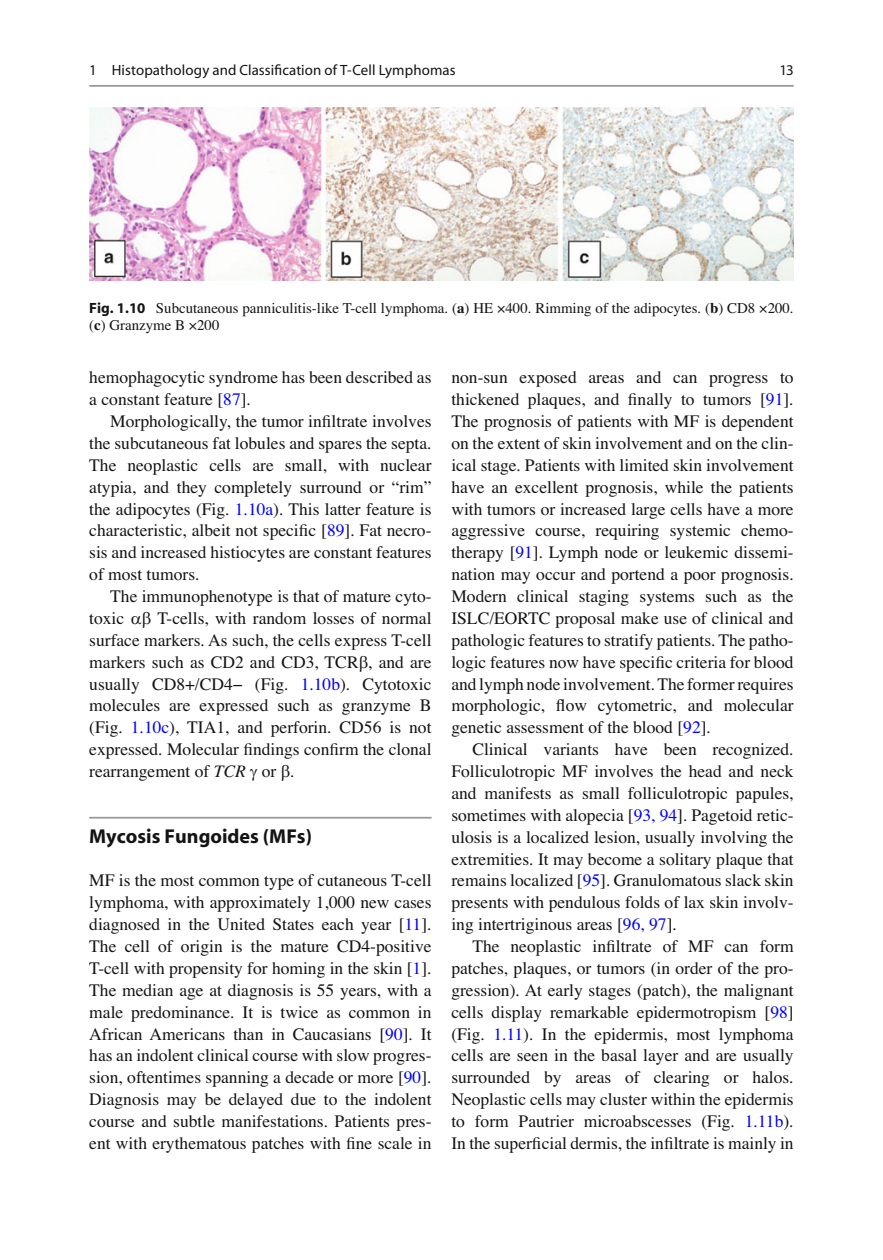
<style>
.page{position:relative;width:883px;height:1260px;background:#fff}
.page>*{position:absolute;margin:0;border:0;box-sizing:border-box;transform-origin:0 0}
.t1{font:700 20.12px "Myriad";color:#131413}
.t2{font:17.5px/21.9px "Times";color:#131413;text-align:justify}
.t3{font:14.88px/17.5px "Times";color:#131413}
.t4{font:14.88px "Myriad";letter-spacing:.005em;color:#131413}
.s1{font-family:"Myriad";font-weight:700}
.s2{font-weight:700}
.s3{color:#00f}
.s4{font-style:italic}
</style>
<div class="page">
<hr style="left:89px;top:85px;width:705px;height:2px;background:#989898">
<hr style="left:89px;top:817px;width:343px;height:2px;background:#989898">
<img style="left:89px;top:107px;width:705px;height:174px">
<p class="t4" style="left:89px;top:64px;width:368px">1 Histopathology and Classi fi cation of T-Cell Lymphomas</p>
<p class="t4" style="left:779px;top:64px;width:16px">13</p>
<p class="t3" style="left:89px;top:300px;width:706px"><span class="s1">Fig. 1.10</span> Subcutaneous panniculitis-like T-cell lymphoma. ( <span class="s2">a</span> ) HE ×400. Rimming of the adipocytes. ( <span class="s2">b</span> ) CD8 ×200. ( <span class="s2">c</span> ) Granzyme B ×200</p>
<p class="t2" style="left:89px;top:368px;width:344px">hemophagocytic syndrome has been described as a constant feature [ <span class="s3">87</span> ] .</p>
<p class="t2" style="left:89px;top:412px;width:344px;text-indent:21px">Morphologically, the tumor in fi ltrate involves the subcutaneous fat lobules and spares the septa.<br>The neoplastic cells are small, with nuclear atypia, and they completely surround or “rim” the adipocytes (Fig. <span class="s3">1.10a</span> ). This latter feature is characteristic, albeit not speci fi c [ <span class="s3">89</span> ] . Fat necro&shy;sis and increased histiocytes are constant features of most tumors.</p>
<p class="t2" style="left:89px;top:587px;width:344px;text-indent:21px">The immunophenotype is that of mature cyto&shy;toxic</p>
<p class="t2" style="left:89px;top:609px;width:344px;text-indent:68px">T-cells, with random losses of normal surface markers. As such, the cells express T-cell markers such as CD2 and CD3, TCR , and are usually CD8+/CD4− (Fig. <span class="s3">1.10b</span> ). Cytotoxic molecules are expressed such as granzyme B (Fig. <span class="s3">1.10c</span> ), TIA1, and perforin. CD56 is not expressed. Molecular fi ndings con fi rm the clonal rearrangement of <span class="s4">TCR</span> or .</p>
<p class="t1" style="left:89px;top:828px;width:224px">Mycosis Fungoides (MFs)</p>
<p class="t2" style="left:89px;top:871px;width:344px">MF is the most common type of cutaneous T-cell lymphoma, with approximately 1,000 new cases diagnosed in the United States each year [ <span class="s3">11</span> ] .<br>The cell of origin is the mature CD4-positive T-cell with propensity for homing in the skin [ <span class="s3">1</span> ] .<br>The median age at diagnosis is 55 years, with a male predominance. It is twice as common in African Americans than in Caucasians [ <span class="s3">90</span> ] . It has an indolent clinical course with slow progres&shy;sion, oftentimes spanning a decade or more [ <span class="s3">90</span> ] .<br>Diagnosis may be delayed due to the indolent course and subtle manifestations. Patients pres&shy;ent with erythematous patches with fi ne scale in</p>
<p class="t2" style="left:451px;top:368px;width:344px">non-sun exposed areas and can progress to thickened plaques, and fi nally to tumors [ <span class="s3">91</span> ] .<br>The prognosis of patients with MF is dependent on the extent of skin involvement and on the clin&shy;ical stage. Patients with limited skin involvement have an excellent prognosis, while the patients with tumors or increased large cells have a more aggressive course, requiring systemic chemo&shy;therapy [ <span class="s3">91</span> ] . Lymph node or leukemic dissemi&shy;nation may occur and portend a poor prognosis.<br>Modern clinical staging systems such as the ISLC/EORTC proposal make use of clinical and pathologic features to stratify patients. The patho&shy;logic features now have speci fi c criteria for blood and lymph node involvement. The former requires morphologic, fl ow cytometric, and molecular genetic assessment of the blood [ <span class="s3">92</span> ] .</p>
<p class="t2" style="left:451px;top:740px;width:344px;text-indent:21px">Clinical variants have been recognized.<br>Folliculotropic MF involves the head and neck and manifests as small folliculotropic papules, sometimes with alopecia [ <span class="s3">93, 94</span> ] . Pagetoid retic&shy;ulosis is a localized lesion, usually involving the extremities. It may become a solitary plaque that remains localized [ <span class="s3">95</span> ] . Granulomatous slack skin presents with pendulous folds of lax skin involv&shy;ing intertriginous areas [ <span class="s3">96, 97</span> ] .</p>
<p class="t2" style="left:451px;top:937px;width:344px;text-indent:21px">The neoplastic in fi ltrate of MF can form patches, plaques, or tumors (in order of the pro&shy;gression). At early stages (patch), the malignant cells display remarkable epidermotropism [ <span class="s3">98</span> ] (Fig. <span class="s3">1.11</span> ). In the epidermis, most lymphoma cells are seen in the basal layer and are usually surrounded by areas of clearing or halos.<br>Neoplastic cells may cluster within the epidermis to form Pautrier microabscesses (Fig. <span class="s3">1.11b</span> ).<br>In the super fi cial dermis, the in fi ltrate is mainly in</p>
</div>
